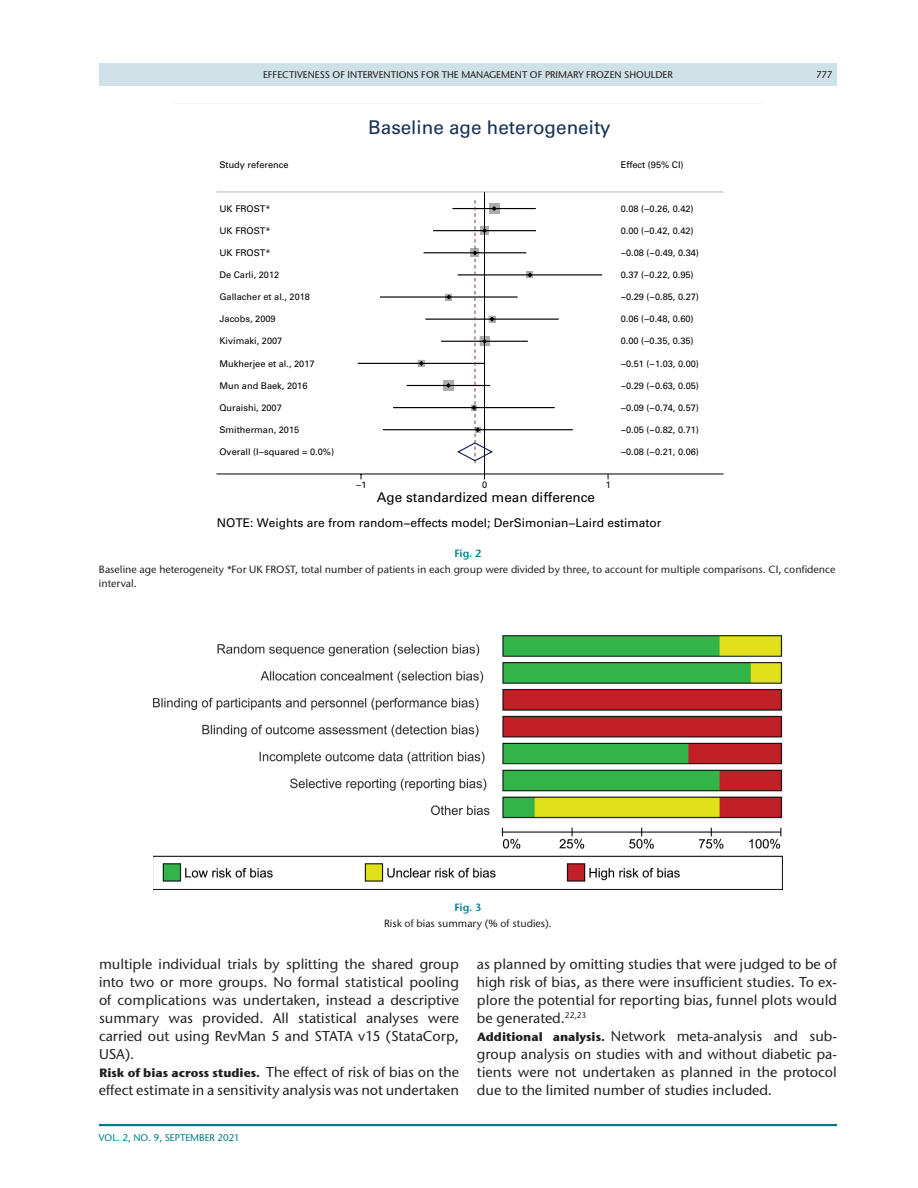
<style>
.page{position:relative;width:918px;height:1188px;background:#fff}
.page>*{position:absolute;margin:0;border:0;box-sizing:border-box;transform-origin:0 0}
.t1{font:18.9px "Univers LT Std";color:#152e55}
.t2{font:500 14.25px/18px "Stone Sans ITC Pro";color:#231f20}
.t3{font:13.5px "Univers LT Std";color:#000001}
.t4{font:12px "Univers LT Std";color:#000001}
.t5{font:500 10.5px/13.5px "Stone Sans ITC Pro";color:#231f20}
.t6{font:600 10.5px "Stone Sans ITC Pro";letter-spacing:-.005em;color:#007c89}
.t7{font:500 9.75px "Stone Sans ITC Pro";color:#231f20}
.t8{font:500 9.75px "Stone Sans ITC Pro";color:#007c89}
.t9{font:9.15px "Univers LT Std";color:#000001}
.s1{font-weight:700;font-size:12px}
</style>
<div class="page">
<hr style="left:99px;top:1124px;width:738px;height:2px;background:#007c89">
<div style="left:99px;top:63px;width:738px;height:23px;background:#cee1e6"></div>
<hr style="left:216px;top:192px;width:508px;height:1px;background:#b4b7b7">
<div style="left:443px;top:380px;width:10px;height:11px;border:1px solid #a9adac"></div>
<div style="left:418px;top:360px;width:7px;height:7px;border:1px solid #a9adac"></div>
<div style="left:489px;top:204px;width:10px;height:10px;border:1px solid #a9adac"></div>
<hr style="left:452px;top:208px;width:84px;height:1px;background:#000001">
<hr style="left:433px;top:230px;width:103px;height:1px;background:#000001">
<hr style="left:424px;top:252px;width:102px;height:1px;background:#000001">
<hr style="left:458px;top:274px;width:144px;height:1px;background:#000001">
<hr style="left:380px;top:296px;width:138px;height:2px;background:#000001">
<hr style="left:425px;top:319px;width:134px;height:1px;background:#000001">
<hr style="left:441px;top:341px;width:87px;height:1px;background:#000001">
<hr style="left:358px;top:363px;width:127px;height:1px;background:#000001">
<hr style="left:407px;top:385px;width:83px;height:1px;background:#000001">
<hr style="left:393px;top:407px;width:162px;height:1px;background:#000001">
<hr style="left:383px;top:429px;width:190px;height:1px;background:#000001">
<hr style="left:484px;top:192px;width:1px;height:282px;background:#000001">
<svg style="left:418px;top:360px;width:6px;height:6px"></svg>
<svg style="left:527px;top:272px;width:6px;height:6px"></svg>
<svg style="left:445px;top:200px;width:52px;height:263px"></svg>
<hr style="left:216px;top:474px;width:508px;height:1px;background:#000001">
<img style="left:153px;top:636px;width:630px;height:254px">
<p class="t7" style="left:263px;top:68px;width:411px">EFFECTIVENESS OF INTERVENTIONS FOR THE MANAGEMENT OF PRIMARY FROZEN SHOULDER</p>
<p class="t7" style="left:816px;top:68px;width:18px">777</p>
<h1 class="t1" style="left:368px;top:116px;width:244px">Baseline age heterogeneity</h1>
<p class="t9" style="left:219px;top:159px;width:71px">Study reference</p>
<p class="t9" style="left:621px;top:159px;width:64px">Effect (95% CI)</p>
<p class="t9" style="left:219px;top:203px;width:53px">UK FROST*</p>
<p class="t9" style="left:621px;top:203px;width:74px">0.08 (−0.26, 0.42)</p>
<p class="t9" style="left:219px;top:225px;width:53px">UK FROST*</p>
<p class="t9" style="left:621px;top:225px;width:74px">0.00 (−0.42, 0.42)</p>
<p class="t9" style="left:219px;top:247px;width:53px">UK FROST*</p>
<p class="t9" style="left:621px;top:247px;width:80px">−0.08 (−0.49, 0.34)</p>
<p class="t9" style="left:219px;top:269px;width:61px">De Carli, 2012</p>
<p class="t9" style="left:621px;top:269px;width:74px">0.37 (−0.22, 0.95)</p>
<p class="t9" style="left:219px;top:292px;width:92px">Gallacher et al., 2018</p>
<p class="t9" style="left:621px;top:292px;width:80px">−0.29 (−0.85, 0.27)</p>
<p class="t9" style="left:219px;top:314px;width:58px">Jacobs, 2009</p>
<p class="t9" style="left:621px;top:314px;width:74px">0.06 (−0.48, 0.60)</p>
<p class="t9" style="left:219px;top:336px;width:64px">Kivimaki, 2007</p>
<p class="t9" style="left:621px;top:336px;width:74px">0.00 (−0.35, 0.35)</p>
<p class="t9" style="left:219px;top:358px;width:97px">Mukherjee et al., 2017</p>
<p class="t9" style="left:621px;top:358px;width:80px">−0.51 (−1.03, 0.00)</p>
<p class="t9" style="left:219px;top:380px;width:90px">Mun and Baek, 2016</p>
<p class="t9" style="left:621px;top:380px;width:80px">−0.29 (−0.63, 0.05)</p>
<p class="t9" style="left:219px;top:402px;width:64px">Quraishi, 2007</p>
<p class="t9" style="left:621px;top:402px;width:80px">−0.09 (−0.74, 0.57)</p>
<p class="t9" style="left:219px;top:424px;width:81px">Smitherman, 2015</p>
<p class="t9" style="left:621px;top:424px;width:80px">−0.05 (−0.82, 0.71)</p>
<p class="t9" style="left:219px;top:446px;width:116px">Overall (I−squared = 0.0%)</p>
<p class="t9" style="left:621px;top:446px;width:80px">−0.08 (−0.21, 0.06)</p>
<p class="t9" style="left:356px;top:480px;width:12px">−1</p>
<p class="t9" style="left:482px;top:480px;width:7px">0</p>
<p class="t9" style="left:606px;top:480px;width:7px">1</p>
<p class="t3" style="left:377px;top:489px;width:220px">Age standardized mean difference</p>
<p class="t4" style="left:217px;top:516px;width:446px">NOTE: Weights are from random−effects model; DerSimonian−Laird estimator</p>
<p class="t6" style="left:454px;top:546px;width:29px">Fig. 2</p>
<p class="t5" style="left:99px;top:563px;width:738px">Baseline age heterogeneity *For UK FROST, total number of patients in each group were divided by three, to account for multiple comparisons. CI, confidence interval.</p>
<p class="t6" style="left:454px;top:901px;width:29px">Fig. 3</p>
<p class="t5" style="left:384px;top:917px;width:169px">Risk of bias summary (% of studies).</p>
<p class="t2" style="left:99px;top:955px;width:362px">multiple individual trials by splitting the shared group into two or more groups. No formal statistical pooling of complications was undertaken, instead a descriptive summary was provided. All statistical analyses were carried out using RevMan 5 and STATA v15 (StataCorp, USA).<br><span class="s1">Risk of bias across studies.</span> The effect of risk of bias on the effect estimate in a sensitivity analysis was not undertaken</p>
<p class="t2" style="left:477px;top:955px;width:362px">as planned by omitting studies that were judged to be of high risk of bias, as there were insufficient studies. To ex&shy;plore the potential for reporting bias, funnel plots would be generated.<sup>22,23<br></sup><span class="s1">Additional analysis.</span> Network meta-analysis and sub&shy;group analysis on studies with and without diabetic pa&shy;tients were not undertaken as planned in the protocol due to the limited number of studies included.</p>
<p class="t8" style="left:99px;top:1132px;width:142px">VOL. 2, NO. 9, SEPTEMBER 2021</p>
</div>
